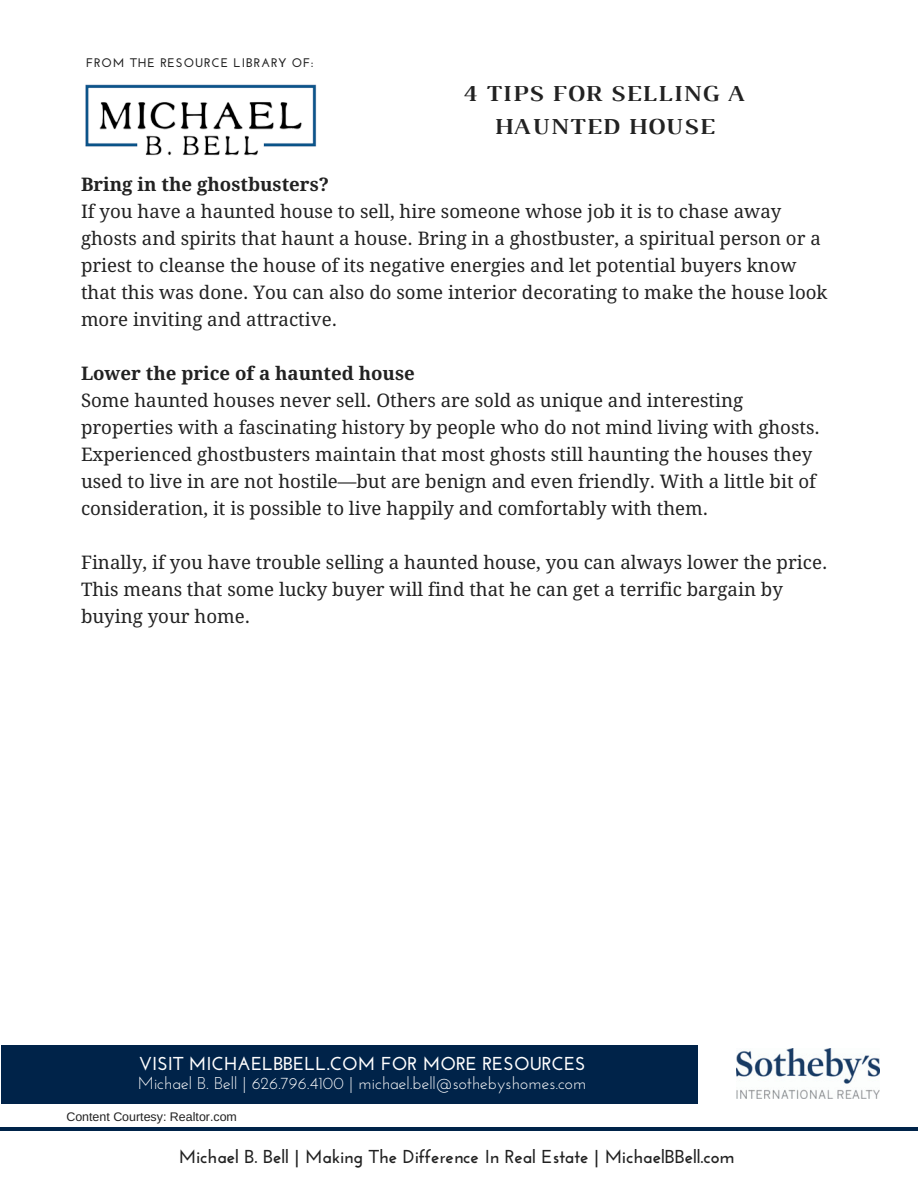
<style>
.page{position:relative;width:918px;height:1187px;background:#fff}
.page>*{position:absolute;margin:0;border:0;box-sizing:border-box;transform-origin:0 0}
.t1{font:700 23.4px/32.7px "Luthier";letter-spacing:.05em;color:#222;text-align:center}
.t2{font:18.75px/27px "Droid Serif";color:#222}
.t3{font:700 18.75px "Josefin Sans";color:#222}
.t4{font:700 18.75px "Droid Serif";color:#222}
.t5{font:700 18.75px "Josefin Sans";color:#fff}
.t6{font:17.1px "Josefin Sans";color:#fff}
.t7{font:12.45px "Arimo";color:#222}
.t8{font:700 12.45px "Josefin Sans";letter-spacing:.07em;color:#222}
</style>
<div class="page">
<hr style="left:0;top:1127px;width:918px;height:3px;background:#002349">
<img style="left:737px;top:1048px;width:143px;height:50px">
<img style="left:85px;top:84px;width:232px;height:72px">
<div style="left:1px;top:1045px;width:697px;height:58px;background:#002349"></div>
<p class="t8" style="left:86px;top:58px;width:229px">FROM THE RESOURCE LIBRARY OF:</p>
<p class="t1" style="left:463px;top:79px;width:283px">4 TIPS FOR SELLING A<br>HAUNTED HOUSE</p>
<p class="t4" style="left:81px;top:173px;width:250px">Bring in the ghostbusters?</p>
<p class="t2" style="left:81px;top:198px;width:748px">If you have a haunted house to sell, hire someone whose job it is to chase away ghosts and spirits that haunt a house. Bring in a ghostbuster, a spiritual person or a priest to cleanse the house of its negative energies and let potential buyers know that this was done. You can also do some interior decorating to make the house look more inviting and attractive.</p>
<p class="t4" style="left:81px;top:362px;width:335px">Lower the price of a haunted house</p>
<p class="t2" style="left:81px;top:387px;width:740px">Some haunted houses never sell. Others are sold as unique and interesting properties with a fascinating history by people who do not mind living with ghosts.<br>Experienced ghostbusters maintain that most ghosts still haunting the houses they used to live in are not hostile—but are benign and even friendly. With a little bit of consideration, it is possible to live happily and comfortably with them.</p>
<p class="t2" style="left:81px;top:549px;width:748px">Finally, if you have trouble selling a haunted house, you can always lower the price.<br>This means that some lucky buyer will find that he can get a terrific bargain by buying your home.</p>
<p class="t5" style="left:139px;top:1056px;width:449px">VISIT MICHAELBBELL.COM FOR MORE RESOURCES</p>
<p class="t6" style="left:138px;top:1075px;width:450px">Michael B. Bell | 626.796.4100 | michael.bell@sothebyshomes.com</p>
<p class="t7" style="left:66px;top:1109px;width:172px">Content Courtesy: Realtor.com</p>
<p class="t3" style="left:179px;top:1148px;width:557px">Michael B. Bell | Making The Difference In Real Estate | MichaelBBell.com</p>
</div>
